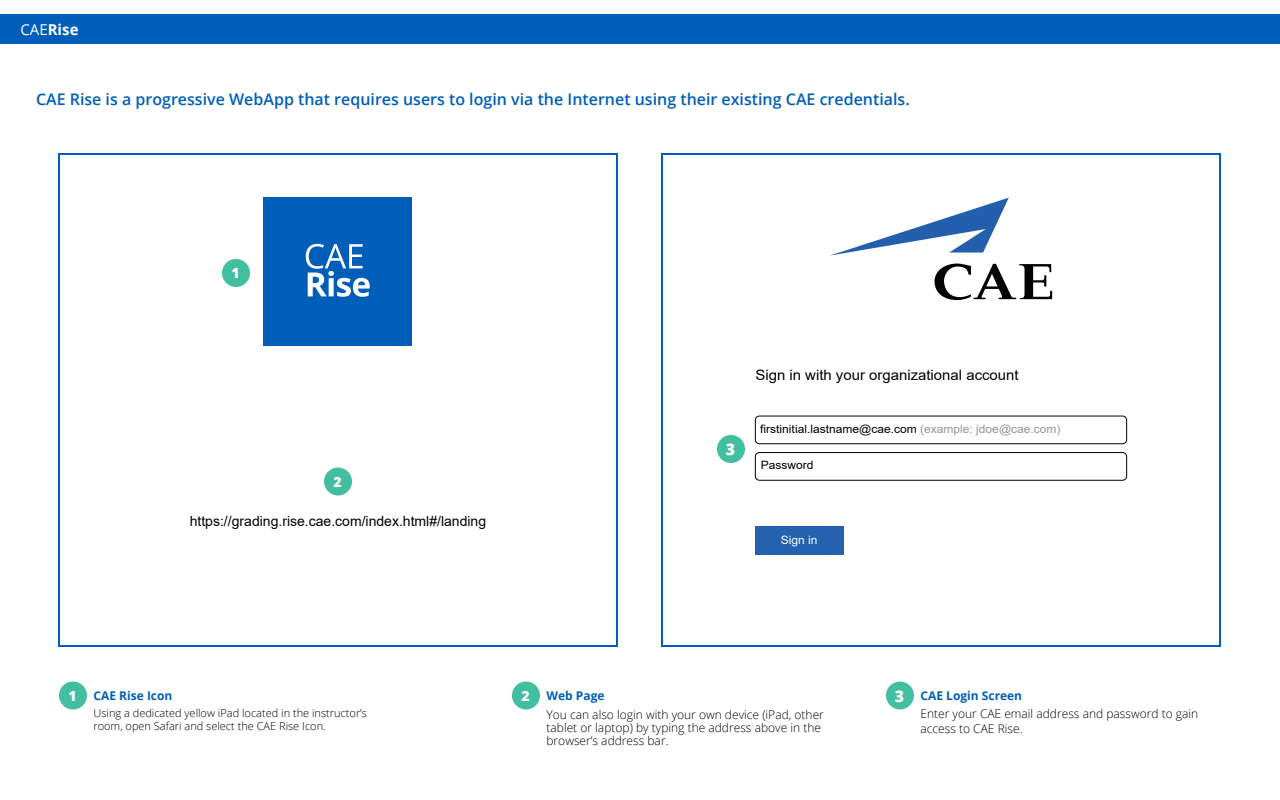
<style>
.page{position:relative;width:1280px;height:800px;background:#fff}
.page>*{position:absolute;margin:0;border:0;box-sizing:border-box;transform-origin:0 0}
.t1{font:600 16px "Open Sans";color:#005eb8}
.t2{font:800 16px "Open Sans";color:#fff}
.t3{font:700 15px "Open Sans";color:#fff}
.t4{font:14.3px "Arial";color:#000;scale:1.05 1}
.t5{font:14px "Arial";color:#000}
.t6{font:800 14px "Open Sans";color:#fff}
.t7{font:300 12px/13px "Open Sans";color:#000}
.t8{font:700 12px "Open Sans";color:#005eb8}
.t9{font:11.5px "Arial";color:#000;scale:1.05 1}
.t10{font:11.5px "Arial";color:#fff;scale:1.05 1}
.t11{font:300 11px/13px "Open Sans";color:#000}
.s1{font-weight:400}
.s2{color:#939598}
</style>
<div class="page">
<div style="left:661px;top:153px;width:560px;height:494px;background:#fff;border:2px solid #005eb8"></div>
<div style="left:58px;top:153px;width:560px;height:494px;background:#fff;border:2px solid #005eb8"></div>
<div style="left:0;top:14px;width:1280px;height:30px;background:#005eb8"></div>
<div style="left:59px;top:682px;width:28px;height:28px;background:#42bea0;border-radius:50%"></div>
<div style="left:512px;top:682px;width:28px;height:28px;background:#42bea0;border-radius:50%"></div>
<div style="left:324px;top:468px;width:28px;height:28px;background:#42bea0;border-radius:50%"></div>
<div style="left:886px;top:682px;width:28px;height:28px;background:#42bea0;border-radius:50%"></div>
<div style="left:717px;top:435px;width:28px;height:28px;background:#42bea0;border-radius:50%"></div>
<div style="left:222px;top:259px;width:28px;height:28px;background:#42bea0;border-radius:50%"></div>
<div style="left:264px;top:198px;width:148px;height:148px;background:#005eb8"></div>
<svg style="left:306px;top:244px;width:64px;height:53px"></svg>
<svg style="left:830px;top:198px;width:179px;height:58px"></svg>
<svg style="left:935px;top:263px;width:117px;height:37px"></svg>
<div style="left:755px;top:416px;width:372px;height:28px;border:1px solid #000;border-radius:4px"></div>
<div style="left:755px;top:452px;width:372px;height:29px;border:1px solid #000;border-radius:4px"></div>
<div style="left:755px;top:526px;width:89px;height:29px;background:#2461ae"></div>
<p class="t3" style="left:20px;top:19px;width:60px"><span class="s1">CAE</span>Rise</p>
<p class="t1" style="left:36px;top:88px;width:875px">CAE Rise is a progressive WebApp that requires users to login via the Internet using their existing CAE credentials.</p>
<p class="t6" style="left:231px;top:263px;width:10px">1</p>
<p class="t6" style="left:333px;top:471px;width:10px">2</p>
<p class="t5" style="left:190px;top:511px;width:298px">https://grading.rise.cae.com/index.html#/landing</p>
<p class="t2" style="left:726px;top:437px;width:11px">3</p>
<p class="t4" style="left:755px;top:365px;width:252px">Sign in with your organizational account</p>
<p class="t9" style="left:760px;top:421px;width:288px">firstinitial.lastname@cae.com <span class="s2">(example: jdoe@cae.com)</span></p>
<p class="t9" style="left:761px;top:458px;width:52px">Password</p>
<p class="t10" style="left:781px;top:532px;width:37px">Sign in</p>
<p class="t2" style="left:895px;top:684px;width:11px">3</p>
<p class="t6" style="left:68px;top:685px;width:10px">1</p>
<p class="t6" style="left:521px;top:685px;width:10px">2</p>
<p class="t8" style="left:93px;top:687px;width:80px">CAE Rise Icon</p>
<p class="t8" style="left:546px;top:687px;width:60px">Web Page</p>
<p class="t8" style="left:920px;top:687px;width:103px">CAE Login Screen</p>
<p class="t11" style="left:93px;top:707px;width:275px">Using a dedicated yellow iPad located in the instructor’s room, open Safari and select the CAE Rise Icon.</p>
<p class="t7" style="left:546px;top:708px;width:279px">You can also login with your own device (iPad, other tablet or laptop) by typing the address above in the browser’s address bar.</p>
<p class="t7" style="left:920px;top:706px;width:279px;line-height:15px">Enter your CAE email address and password to gain access to CAE Rise.</p>
</div>
